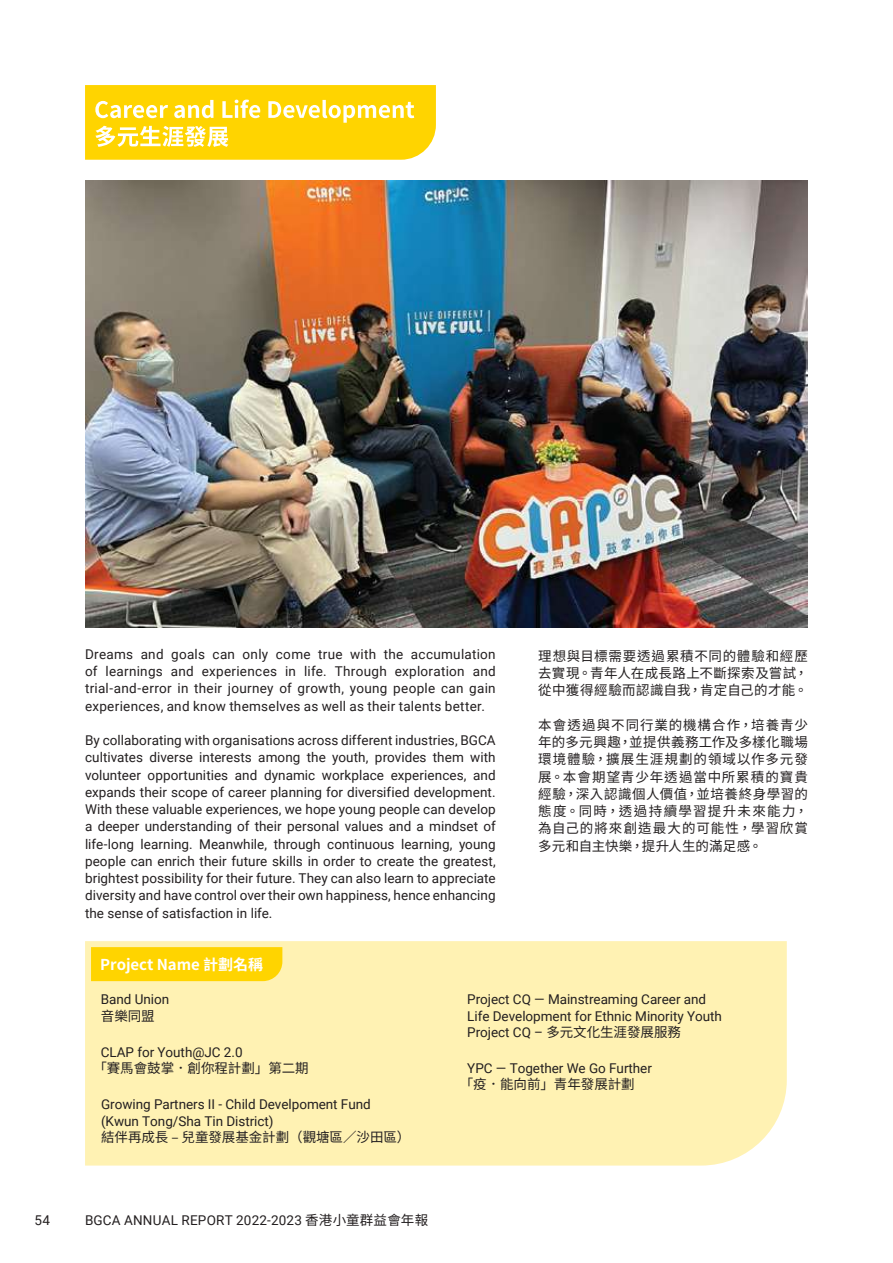
<style>
.page{position:relative;width:893px;height:1263px;background:#fff}
.page>*{position:absolute;margin:0;border:0;box-sizing:border-box;transform-origin:0 0}
.t1{font:700 15px "Noto Sans HK";letter-spacing:-.005em;color:#fff}
.t2{font:13.5px/17.2px "Roboto";letter-spacing:-.005em;color:#231f20;text-align:justify}
.t3{font:13.5px/17.2px "Noto Sans HK";letter-spacing:.02em;color:#231f20;text-align:justify}
.t4{font:13.5px "Noto Sans HK";letter-spacing:-.005em;color:#231f20}
.t5{font:13.5px "Roboto";letter-spacing:.02em;color:#231f20}
.s1{font-family:"Noto Sans HK"}
</style>
<div class="page">
<div style="left:85px;top:941px;width:702px;height:224px;background:#fff2b3"></div>
<div style="left:91px;top:947px;width:191px;height:34px;background:#ffd400"></div>
<img style="left:85px;top:181px;width:723px;height:446px">
<svg style="left:85px;top:85px;width:351px;height:75px;background:#ffda24"></svg>
<p class="t2" style="left:34px;top:1211px;width:17px">54</p>
<p class="t2" style="left:85px;top:645px;width:412px">Dreams and goals can only come true with the accumulation of learnings and experiences in life. Through exploration and trial-and-error in their journey of growth, young people can gain experiences, and know themselves as well as their talents better.</p>
<p class="t2" style="left:85px;top:731px;width:412px">By collaborating with organisations across different industries, BGCA cultivates diverse interests among the youth, provides them with volunteer opportunities and dynamic workplace experiences, and expands their scope of career planning for diversified development.<br>With these valuable experiences, we hope young people can develop a deeper understanding of their personal values and a mindset of life-long learning. Meanwhile, through continuous learning, young people can enrich their future skills in order to create the greatest, brightest possibility for their future. They can also learn to appreciate diversity and have control over their own happiness, hence enhancing the sense of satisfaction in life.</p>
<p class="t3" style="left:538px;top:647px;width:271px">理想與目標需要透過累積不同的體驗和經歷去實現。青年人在成長路上不斷探索及嘗試，從中獲得經驗而認識自我，肯定自己的才能。</p>
<p class="t3" style="left:538px;top:716px;width:271px">本會透過與不同行業的機構合作，培養青少年的多元興趣，並提供義務工作及多樣化職場環境體驗，擴展生涯規劃的領域以作多元發展。本會期望青少年透過當中所累積的寶貴經驗，深入認識個人價值，並培養終身學習的態度。同時，透過持續學習提升未來能力，為自己的將來創造最大的可能性，學習欣賞多元和自主快樂，提升人生的滿足感。</p>
<p class="t1" style="left:100px;top:956px;width:164px">Project Name 計劃名稱</p>
<p class="t2" style="left:101px;top:990px;width:70px">Band Union</p>
<p class="t3" style="left:101px;top:1007px;width:55px">音樂同盟</p>
<p class="t2" style="left:101px;top:1043px;width:143px">CLAP for Youth@JC 2.0</p>
<p class="t4" style="left:93px;top:1060px;width:217px">「賽馬會鼓掌．創你程計劃」第二期</p>
<p class="t2" style="left:101px;top:1096px;width:271px;line-height:16.2px">Growing Partners II - Child Develpoment Fund (Kwun Tong/Sha Tin District)</p>
<p class="t4" style="left:101px;top:1129px;width:311px">結伴再成長 ‒ 兒童發展基金計劃（觀塘區／沙田區）</p>
<p class="t5" style="left:85px;top:1211px;width:345px">BGCA ANNUAL REPORT 2022-2023 <span class="s1">香港小童群益會年報</span></p>
<p class="t2" style="left:467px;top:991px;width:256px;line-height:16.2px;text-align:left">Project CQ — Mainstreaming Career and<br>Life Development for Ethnic Minority Youth<br>Project CQ – <span class="s1">多元文化生涯發展服務</span></p>
<p class="t2" style="left:467px;top:1059px;width:186px">YPC — Together We Go Further</p>
<p class="t4" style="left:460px;top:1077px;width:177px">「疫．能向前」青年發展計劃</p>
</div>
